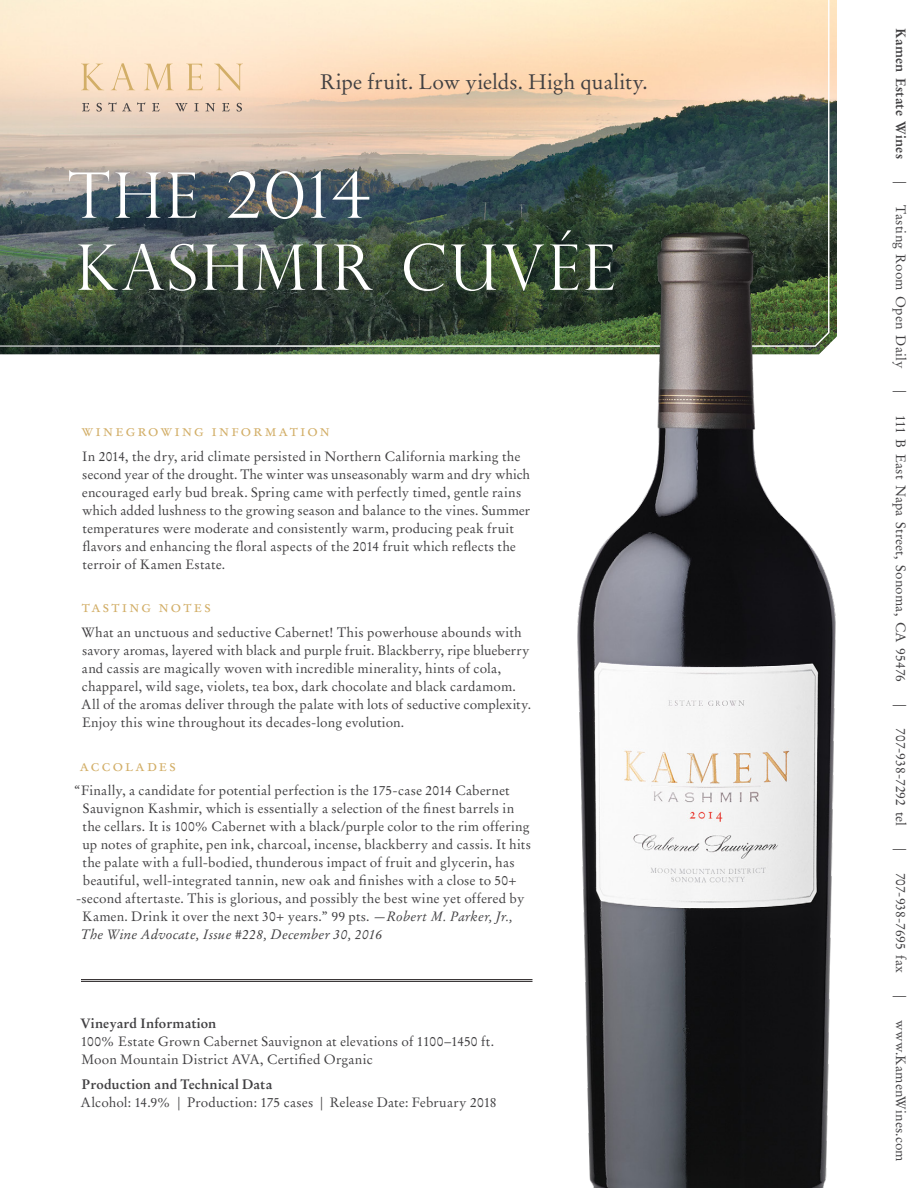
<style>
.page{position:relative;width:918px;height:1188px;background:#fff}
.page>*{position:absolute;margin:0;border:0;box-sizing:border-box;transform-origin:0 0}
.t1{font:300 63px "Perpetua Titling";letter-spacing:.05em;color:#fff}
.t2{font:21px "Stempel Garamond LT Std";letter-spacing:.005em;color:#414042}
.t3{font:16.5px "Stempel Garamond Roman SC";letter-spacing:.12em;color:#d2ae67}
.t4{font:13.5px/18px "Stempel Garamond LT Std";letter-spacing:.01em;color:#414042}
.t5{font:700 13.5px "Stempel Garamond LT Std";letter-spacing:.01em;color:#414042}
.t6{font:italic 13.5px "Stempel Garamond LT Std";letter-spacing:.01em;color:#414042}
.s1{font-style:italic}
</style>
<div class="page">
<img style="left:0;top:0;width:830px;height:348px">
<svg style="left:81px;top:63px;width:162px;height:28px;background:#f6dab9"></svg>
<svg style="left:82px;top:103px;width:8px;height:8px"></svg>
<svg style="left:97px;top:103px;width:5px;height:9px"></svg>
<svg style="left:108px;top:102px;width:37px;height:9px"></svg>
<svg style="left:152px;top:103px;width:8px;height:8px"></svg>
<svg style="left:175px;top:103px;width:13px;height:9px"></svg>
<svg style="left:194px;top:103px;width:5px;height:8px"></svg>
<svg style="left:205px;top:103px;width:10px;height:9px"></svg>
<svg style="left:222px;top:103px;width:8px;height:8px"></svg>
<svg style="left:237px;top:103px;width:5px;height:9px"></svg>
<img style="left:574px;top:230px;width:263px;height:958px">
<hr style="left:81px;top:981px;width:451px;height:1px;background:#231f20">
<hr style="left:81px;top:979px;width:451px;height:1px;background:#231f20">
<h2 class="t2" style="left:320px;top:69px;width:329px">Ripe fruit. Low yields. High quality.</h2>
<h1 class="t1" style="left:68px;top:157px;width:304px">THE 2014</h1>
<h1 class="t1" style="left:76px;top:229px;width:541px">KASHMIR CUVéE</h1>
<p class="t3" style="left:81px;top:421px;width:250px">winegrowing information</p>
<p class="t4" style="left:82px;top:447px;width:450px">In 2014, the dry, arid climate persisted in Northern California marking the second year of the drought. The winter was unseasonably warm and dry which encouraged early bud break. Spring came with perfectly timed, gentle rains which added lushness to the growing season and balance to the vines. Summer temperatures were moderate and consistently warm, producing peak fruit flavors and enhancing the floral aspects of the 2014 fruit which reflects the terroir of Kamen Estate.</p>
<p class="t3" style="left:82px;top:597px;width:131px">tasting notes</p>
<p class="t4" style="left:81px;top:624px;width:451px">What an unctuous and seductive Cabernet! This powerhouse abounds with savory aromas, layered with black and purple fruit. Blackberry, ripe blueberry and cassis are magically woven with incredible minerality, hints of cola, chapparel, wild sage, violets, tea box, dark chocolate and black cardamom.<br>All of the aromas deliver through the palate with lots of seductive complexity.<br>Enjoy this wine throughout its decades-long evolution.</p>
<p class="t3" style="left:80px;top:755px;width:97px">accolades</p>
<p class="t4" style="left:74px;top:782px;width:437px">“Finally, a candidate for potential perfection is the 175-case 2014 Cabernet</p>
<p class="t4" style="left:83px;top:800px;width:433px">Sauvignon Kashmir, which is essentially a selection of the finest barrels in</p>
<p class="t4" style="left:83px;top:818px;width:449px">the cellars. It is 100% Cabernet with a black/purple color to the rim offering</p>
<p class="t4" style="left:82px;top:836px;width:450px">up notes of graphite, pen ink, charcoal, incense, blackberry and cassis. It hits</p>
<p class="t4" style="left:83px;top:854px;width:434px">the palate with a full-bodied, thunderous impact of fruit and glycerin, has</p>
<p class="t4" style="left:83px;top:872px;width:435px">beautiful, well-integrated tannin, new oak and finishes with a close to 50+</p>
<p class="t4" style="left:76px;top:890px;width:450px">-second aftertaste. This is glorious, and possibly the best wine yet offered by</p>
<p class="t4" style="left:82px;top:908px;width:432px">Kamen. Drink it over the next 30+ years.” 99 pts. <span class="s1">—Robert M. Parker, Jr.,</span></p>
<p class="t6" style="left:81px;top:926px;width:303px">The Wine Advocate, Issue #228, December 30, 2016</p>
<p class="t5" style="left:80px;top:1015px;width:138px">Vineyard Information</p>
<p class="t4" style="left:81px;top:1033px;width:415px">100% Estate Grown Cabernet Sauvignon at elevations of 1100–1450 ft.<br>Moon Mountain District AVA, Certified Organic</p>
<p class="t5" style="left:82px;top:1076px;width:192px">Production and Technical Data</p>
<p class="t4" style="left:80px;top:1093px;width:418px">Alcohol: 14.9% | Production: 175 cases | Release Date: February 2018</p>
<p class="t5" style="left:909px;top:28px;width:132px;rotate:90deg">Kamen Estate Wines</p>
<p class="t4" style="left:910px;top:181px;width:4px;rotate:90deg">|</p>
<p class="t4" style="left:910px;top:205px;width:164px;rotate:90deg">Tasting Room Open Daily</p>
<p class="t4" style="left:910px;top:390px;width:4px;rotate:90deg">|</p>
<p class="t4" style="left:910px;top:415px;width:268px;rotate:90deg">111 B East Napa Street, Sonoma, CA 95476</p>
<p class="t4" style="left:910px;top:704px;width:4px;rotate:90deg">|</p>
<p class="t4" style="left:910px;top:728px;width:99px;rotate:90deg">707-938-7292 tel</p>
<p class="t4" style="left:910px;top:848px;width:4px;rotate:90deg">|</p>
<p class="t4" style="left:910px;top:873px;width:102px;rotate:90deg">707-938-7695 fax</p>
<p class="t4" style="left:910px;top:995px;width:4px;rotate:90deg">|</p>
<p class="t4" style="left:910px;top:1020px;width:144px;rotate:90deg">www.KamenWines.com</p>
</div>
